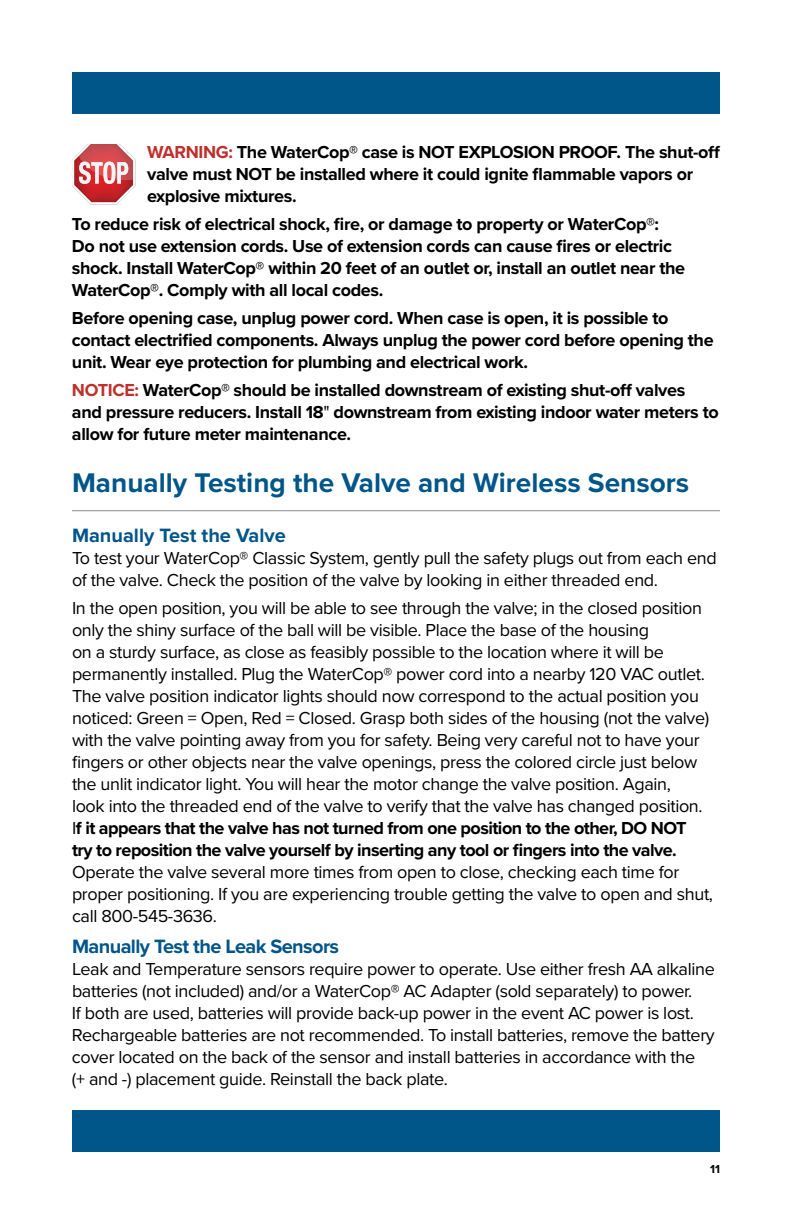
<style>
.page{position:relative;width:792px;height:1224px;background:#fff}
.page>*{position:absolute;margin:0;border:0;box-sizing:border-box;transform-origin:0 0}
.t1{font:700 28px "Proxima Nova";color:#005589}
.t2{font:700 20px "Proxima Nova";letter-spacing:-.03em;color:#005589}
.t3{font:700 20px "Proxima Nova";color:#005589}
.t4{font:18px/22px "Proxima Nova";letter-spacing:-.02em;color:#000}
.t5{font:700 18px/22px "Proxima Nova";letter-spacing:-.02em;color:#000}
.t6{font:700 12px "Proxima Nova";color:#000}
.s1{color:#be302b}
.s2{font-weight:400}
.s3{font-weight:700}
</style>
<div class="page">
<div style="left:72px;top:72px;width:648px;height:41px;background:#005589"></div>
<div style="left:72px;top:1111px;width:648px;height:41px;background:#005589"></div>
<hr style="left:72px;top:510px;width:648px;height:1px;background:#898a8d">
<svg style="left:72px;top:144px;width:63px;height:60px"></svg>
<p class="t5" style="left:147px;top:142px;width:575px"><span class="s1">WARNING:</span> The WaterCop® case is NOT EXPLOSION PROOF. The shut-off valve must NOT be installed where it could ignite flammable vapors or explosive mixtures.</p>
<p class="t5" style="left:72px;top:214px;width:615px">To reduce risk of electrical shock, fire, or damage to property or WaterCop®:<br>Do not use extension cords. Use of extension cords can cause fires or electric shock. Install WaterCop® within 20 feet of an outlet or, install an outlet near the WaterCop®. Comply with all local codes.</p>
<p class="t5" style="left:72px;top:308px;width:643px">Before opening case, unplug power cord. When case is open, it is possible to contact electrified components. Always unplug the power cord before opening the unit. Wear eye protection for plumbing and electrical work.</p>
<p class="t5" style="left:72px;top:380px;width:648px"><span class="s1">NOTICE:</span> WaterCop® should be installed downstream of existing shut-off valves and pressure reducers. Install 18<span class="s2">"</span> downstream from existing indoor water meters to allow for future meter maintenance.</p>
<h1 class="t1" style="left:72px;top:466px;width:619px">Manually Testing the Valve and Wireless Sensors</h1>
<p class="t3" style="left:72px;top:524px;width:215px">Manually Test the Valve</p>
<p class="t4" style="left:72px;top:546px;width:646px">To test your WaterCop® Classic System, gently pull the safety plugs out from each end of the valve. Check the position of the valve by looking in either threaded end.</p>
<p class="t4" style="left:72px;top:596px;width:639px">In the open position, you will be able to see through the valve; in the closed position only the shiny surface of the ball will be visible. Place the base of the housing<br>on a sturdy surface, as close as feasibly possible to the location where it will be permanently installed. Plug the WaterCop® power cord into a nearby 120 VAC outlet.<br>The valve position indicator lights should now correspond to the actual position you noticed: Green = Open, Red = Closed. Grasp both sides of the housing (not the valve) with the valve pointing away from you for safety. Being very careful not to have your fingers or other objects near the valve openings, press the colored circle just below the unlit indicator light. You will hear the motor change the valve position. Again,<br>look into the threaded end of the valve to verify that the valve has changed position.<br>I<span class="s3">f it appears that the valve has not turned from one position to the other, DO NOT try to reposition the valve yourself by inserting any tool or fingers into the valve.</span></p>
<p class="t4" style="left:72px;top:860px;width:643px">Operate the valve several more times from open to close, checking each time for proper positioning. If you are experiencing trouble getting the valve to open and shut, call 800-545-3636.</p>
<p class="t2" style="left:72px;top:935px;width:269px">Manually Test the Leak Sensors</p>
<p class="t4" style="left:72px;top:958px;width:644px">Leak and Temperature sensors require power to operate. Use either fresh AA alkaline batteries (not included) and/or a WaterCop® AC Adapter (sold separately) to power.<br>If both are used, batteries will provide back-up power in the event AC power is lost.<br>Rechargeable batteries are not recommended. To install batteries, remove the battery cover located on the back of the sensor and install batteries in accordance with the<br>(+ and -) placement guide. Reinstall the back plate.</p>
<p class="t6" style="left:710px;top:1162px;width:11px">11</p>
</div>
